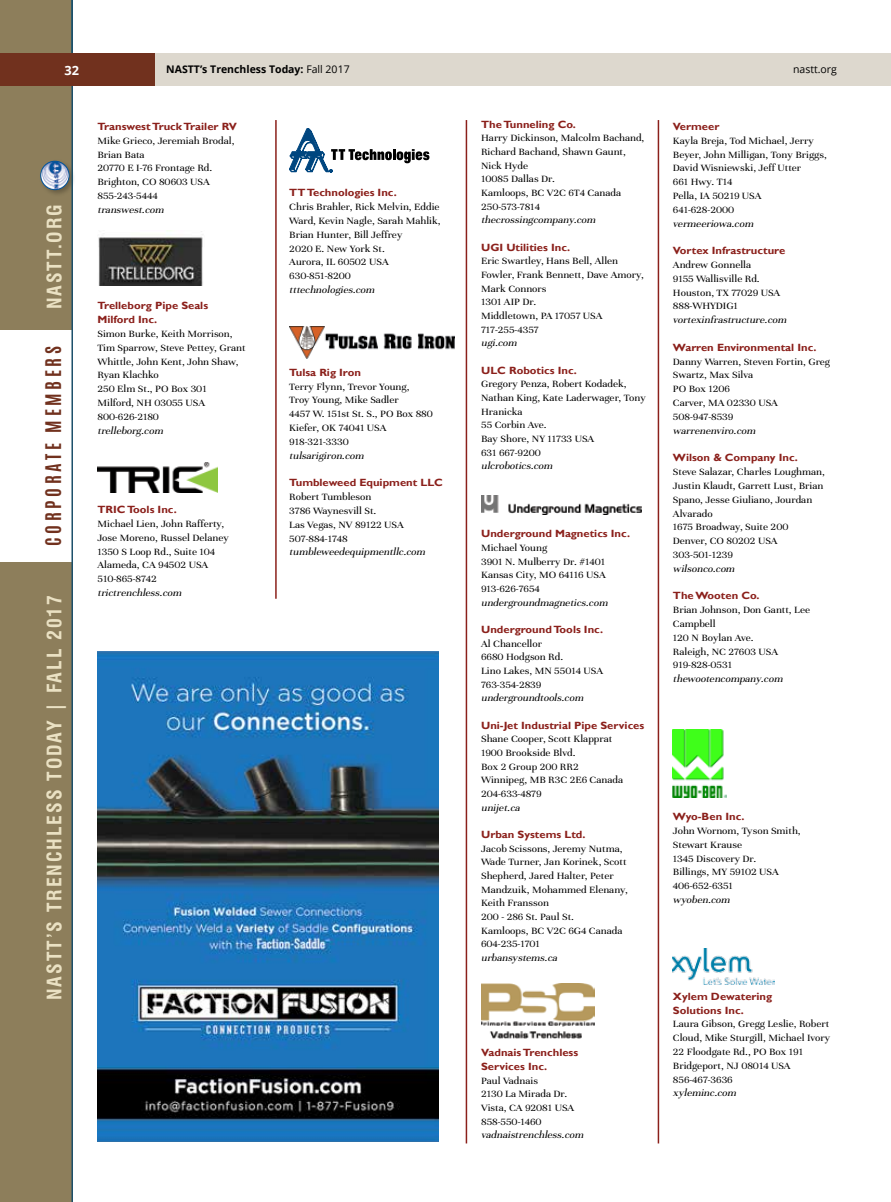
<style>
.page{position:relative;width:891px;height:1202px;background:#fff}
.page>*{position:absolute;margin:0;border:0;box-sizing:border-box;transform-origin:0 0}
.t1{font:700 condensed 19.5px "Swiss 721 BT";letter-spacing:.1em;color:#eae1c3}
.t2{font:700 18px "Antonio";letter-spacing:.2em;color:#71311e}
.t3{font:700 12.75px "Open Sans";color:#fff}
.t4{font:10.5px/13.8px "Unna";color:#000;scale:1.08 1}
.t5{font:700 10.5px/13.8px "Gill Sans";color:#8b201b;scale:1.08 1}
.t6{font:italic 10.5px "Unna";color:#000;scale:1.08 1}
.t7{font:700 10.5px "Open Sans";color:#000}
.t8{font:10.5px "Open Sans";color:#000}
.s1{font-weight:400}
</style>
<div class="page">
<div style="left:0;top:0;width:73px;height:1202px;background:#8d7e5b"></div>
<div style="left:0;top:330px;width:96px;height:231px;background:#fff"></div>
<div style="left:39px;top:159px;width:38px;height:38px;background:#000;opacity:.26"></div>
<img style="left:41px;top:161px;width:28px;height:29px;border-radius:14px">
<div style="left:40px;top:161px;width:29px;height:29px;border:1px solid #00539c;border-radius:50%"></div>
<hr style="left:71px;top:0;width:2px;height:1202px;background:#1d506b">
<img style="left:98px;top:231px;width:105px;height:54px">
<img style="left:98px;top:462px;width:120px;height:30px">
<svg style="left:289px;top:128px;width:140px;height:44px"></svg>
<img style="left:289px;top:326px;width:165px;height:32px">
<img style="left:481px;top:495px;width:160px;height:19px">
<img style="left:481px;top:983px;width:113px;height:56px">
<img style="left:673px;top:730px;width:53px;height:67px">
<img style="left:673px;top:948px;width:102px;height:37px">
<hr style="left:275px;top:120px;width:2px;height:478px;background:#8b201b">
<hr style="left:466px;top:120px;width:1px;height:1023px;background:#8b201b">
<hr style="left:658px;top:120px;width:1px;height:1023px;background:#8b201b">
<div style="left:0;top:53px;width:891px;height:33px;background:#ddd8ce"></div>
<div style="left:0;top:53px;width:154px;height:33px;background:#71311e"></div>
<img style="left:98px;top:651px;width:340px;height:490px">
<p class="t3" style="left:64px;top:61px;width:16px">32</p>
<p class="t7" style="left:166px;top:62px;width:185px">NASTT’s Trenchless Today: <span class="s1">Fall 2017</span></p>
<p class="t8" style="left:793px;top:62px;width:45px">nastt.org</p>
<h1 class="t1" style="left:43px;top:309px;width:106px;rotate:-90deg">NASTT.ORG</h1>
<h2 class="t2" style="left:40px;top:545px;width:201px;rotate:-90deg">CORPORATE MEMBERS</h2>
<h1 class="t1" style="left:43px;top:1000px;width:406px;rotate:-90deg">NASTT’S TRENCHLESS TODAY | FALL 2017</h1>
<p class="t5" style="left:98px;top:120px;width:130px">Transwest Truck Trailer RV</p>
<p class="t4" style="left:98px;top:134px;width:128px">Mike Grieco, Jeremiah Brodal,<br>Brian Bata<br>20770 E I-76 Frontage Rd.<br>Brighton, CO 80603 USA<br>855-243-5444</p>
<p class="t6" style="left:98px;top:204px;width:65px">transwest. com</p>
<p class="t5" style="left:98px;top:299px;width:104px">Trelleborg Pipe Seals<br>Milford Inc.</p>
<p class="t4" style="left:98px;top:327px;width:139px">Simon Burke, Keith Morrison,<br>Tim Sparrow, Steve Pettey, Grant<br>Whittle, John Kent, John Shaw,<br>Ryan Klachko<br>250 Elm St., PO Box 301<br>Milford, NH 03055 USA<br>800-626-2180</p>
<p class="t6" style="left:98px;top:424px;width:64px">trelleborg. com</p>
<p class="t5" style="left:98px;top:503px;width:74px">TRIC Tools Inc.</p>
<p class="t4" style="left:98px;top:517px;width:123px">Michael Lien, John Rafferty,<br>Jose Moreno, Russel Delaney<br>1350 S Loop Rd., Suite 104<br>Alameda, CA 94502 USA<br>510-865-8742</p>
<p class="t6" style="left:98px;top:587px;width:81px">trictrenchless. com</p>
<p class="t5" style="left:289px;top:186px;width:100px">TT Technologies Inc.</p>
<p class="t4" style="left:289px;top:200px;width:142px">Chris Brahler, Rick Melvin, Eddie<br>Ward, Kevin Nagle, Sarah Mahlik,<br>Brian Hunter, Bill Jeffrey<br>2020 E. New York St.<br>Aurora, IL 60502 USA<br>630-851-8200</p>
<p class="t6" style="left:289px;top:284px;width:83px">tttechnologies. com</p>
<p class="t5" style="left:289px;top:366px;width:68px">Tulsa Rig Iron</p>
<p class="t4" style="left:289px;top:379px;width:134px">Terry Flynn, Trevor Young,<br>Troy Young, Mike Sadler<br>4457 W. 151st St. S., PO Box 880<br>Kiefer, OK 74041 USA<br>918-321-3330</p>
<p class="t6" style="left:289px;top:449px;width:73px">tulsarigiron. com</p>
<p class="t5" style="left:289px;top:476px;width:144px">Tumbleweed Equipment LLC</p>
<p class="t4" style="left:289px;top:490px;width:108px">Robert Tumbleson<br>3786 Waynesvill St.<br>Las Vegas, NV 89122 USA<br>507-884-1748</p>
<p class="t6" style="left:289px;top:546px;width:130px">tumbleweedequipmentllc. com</p>
<p class="t5" style="left:481px;top:118px;width:88px">The Tunneling Co.</p>
<p class="t4" style="left:481px;top:131px;width:153px">Harry Dickinson, Malcolm Bachand,<br>Richard Bachand, Shawn Gaunt,<br>Nick Hyde<br>10085 Dallas Dr.<br>Kamloops, BC V2C 6T4 Canada<br>250-573-7814</p>
<p class="t6" style="left:481px;top:214px;width:110px">thecrossingcompany. com</p>
<p class="t5" style="left:481px;top:240px;width:83px">UGI Utilities Inc.</p>
<p class="t4" style="left:481px;top:254px;width:152px">Eric Swartley, Hans Bell, Allen<br>Fowler, Frank Bennett, Dave Amory,<br>Mark Connors<br>1301 AIP Dr.<br>Middletown, PA 17057 USA<br>717-255-4357</p>
<p class="t6" style="left:481px;top:337px;width:37px">ugi. com</p>
<p class="t5" style="left:481px;top:363px;width:89px">ULC Robotics Inc.</p>
<p class="t4" style="left:481px;top:377px;width:154px">Gregory Penza, Robert Kodadek,<br>Nathan King, Kate Laderwager, Tony<br>Hranicka<br>55 Corbin Ave.<br>Bay Shore, NY 11733 USA<br>631 667-9200</p>
<p class="t6" style="left:481px;top:460px;width:70px">ulcrobotics. com</p>
<p class="t5" style="left:481px;top:527px;width:138px">Underground Magnetics Inc.</p>
<p class="t4" style="left:481px;top:541px;width:117px">Michael Young<br>3901 N. Mulberry Dr. #1401<br>Kansas City, MO 64116 USA<br>913-626-7654</p>
<p class="t6" style="left:481px;top:596px;width:121px">undergroundmagnetics. com</p>
<p class="t5" style="left:481px;top:623px;width:114px">Underground Tools Inc.</p>
<p class="t4" style="left:481px;top:636px;width:114px">Al Chancellor<br>6680 Hodgson Rd.<br>Lino Lakes, MN 55014 USA<br>763-354-2839</p>
<p class="t6" style="left:481px;top:692px;width:98px">undergroundtools. com</p>
<p class="t5" style="left:481px;top:718px;width:153px">Uni-Jet Industrial Pipe Services</p>
<p class="t4" style="left:481px;top:732px;width:133px">Shane Cooper, Scott Klapprat<br>1900 Brookside Blvd.<br>Box 2 Group 200 RR2<br>Winnipeg, MB R3C 2E6 Canada<br>204-633-4879</p>
<p class="t6" style="left:481px;top:801px;width:40px">unijet. ca</p>
<p class="t5" style="left:481px;top:827px;width:97px">Urban Systems Ltd.</p>
<p class="t4" style="left:481px;top:841px;width:137px">Jacob Scissons, Jeremy Nutma,<br>Wade Turner, Jan Korinek, Scott<br>Shepherd, Jared Halter, Peter<br>Mandzuik, Mohammed Elenany,<br>Keith Fransson<br>200 - 286 St. Paul St.<br>Kamloops, BC V2C 6G4 Canada<br>604-235-1701</p>
<p class="t6" style="left:481px;top:951px;width:74px">urbansystems. ca</p>
<p class="t5" style="left:481px;top:1046px;width:91px">Vadnais Trenchless<br>Services Inc.</p>
<p class="t4" style="left:481px;top:1073px;width:88px">Paul Vadnais<br>2130 La Mirada Dr.<br>Vista, CA 92081 USA<br>858-550-1460</p>
<p class="t6" style="left:481px;top:1129px;width:98px">vadnaistrenchless. com</p>
<p class="t5" style="left:673px;top:120px;width:45px">Vermeer</p>
<p class="t4" style="left:673px;top:134px;width:144px">Kayla Breja, Tod Michael, Jerry<br>Beyer, John Milligan, Tony Briggs,<br>David Wisniewski, Jeff Utter<br>661 Hwy. T14<br>Pella, IA 50219 USA<br>641-628-2000</p>
<p class="t6" style="left:673px;top:217px;width:78px">vermeeriowa. com</p>
<p class="t5" style="left:673px;top:244px;width:106px">Vortex Infrastructure</p>
<p class="t4" style="left:673px;top:258px;width:101px">Andrew Gonnella<br>9155 Wallisville Rd.<br>Houston, TX 77029 USA<br>888-WHYDIG1</p>
<p class="t6" style="left:673px;top:314px;width:109px">vortexinfrastructure. com</p>
<p class="t5" style="left:673px;top:341px;width:134px">Warren Environmental Inc.</p>
<p class="t4" style="left:673px;top:354px;width:147px">Danny Warren, Steven Fortin, Greg<br>Swartz, Max Silva<br>PO Box 1206<br>Carver, MA 02330 USA<br>508-947-8539</p>
<p class="t6" style="left:673px;top:424px;width:80px">warrenenviro. com</p>
<p class="t5" style="left:673px;top:451px;width:116px">Wilson &amp; Company Inc.</p>
<p class="t4" style="left:673px;top:465px;width:142px">Steve Salazar, Charles Loughman,<br>Justin Klaudt, Garrett Lust, Brian<br>Spano, Jesse Giuliano, Jourdan<br>Alvarado<br>1675 Broadway, Suite 200<br>Denver, CO 80202 USA<br>303-501-1239</p>
<p class="t6" style="left:673px;top:562px;width:61px">wilsonco. com</p>
<p class="t5" style="left:673px;top:589px;width:81px">The Wooten Co.</p>
<p class="t4" style="left:673px;top:603px;width:129px">Brian Johnson, Don Gantt, Lee<br>Campbell<br>120 N Boylan Ave.<br>Raleigh, NC 27603 USA<br>919-828-0531</p>
<p class="t6" style="left:673px;top:673px;width:105px">thewootencompany. com</p>
<p class="t5" style="left:673px;top:810px;width:67px">Wyo-Ben Inc.</p>
<p class="t4" style="left:673px;top:824px;width:120px">John Wornom, Tyson Smith,<br>Stewart Krause<br>1345 Discovery Dr.<br>Billings, MY 59102 USA<br>406-652-6351</p>
<p class="t6" style="left:673px;top:894px;width:56px">wyoben. com</p>
<p class="t5" style="left:673px;top:989px;width:94px">Xylem Dewatering<br>Solutions Inc.</p>
<p class="t4" style="left:673px;top:1017px;width:147px">Laura Gibson, Gregg Leslie, Robert<br>Cloud, Mike Sturgill, Michael Ivory<br>22 Floodgate Rd., PO Box 191<br>Bridgeport, NJ 08014 USA<br>856-467-3636</p>
<p class="t6" style="left:673px;top:1087px;width:62px">xyleminc. com</p>
</div>
